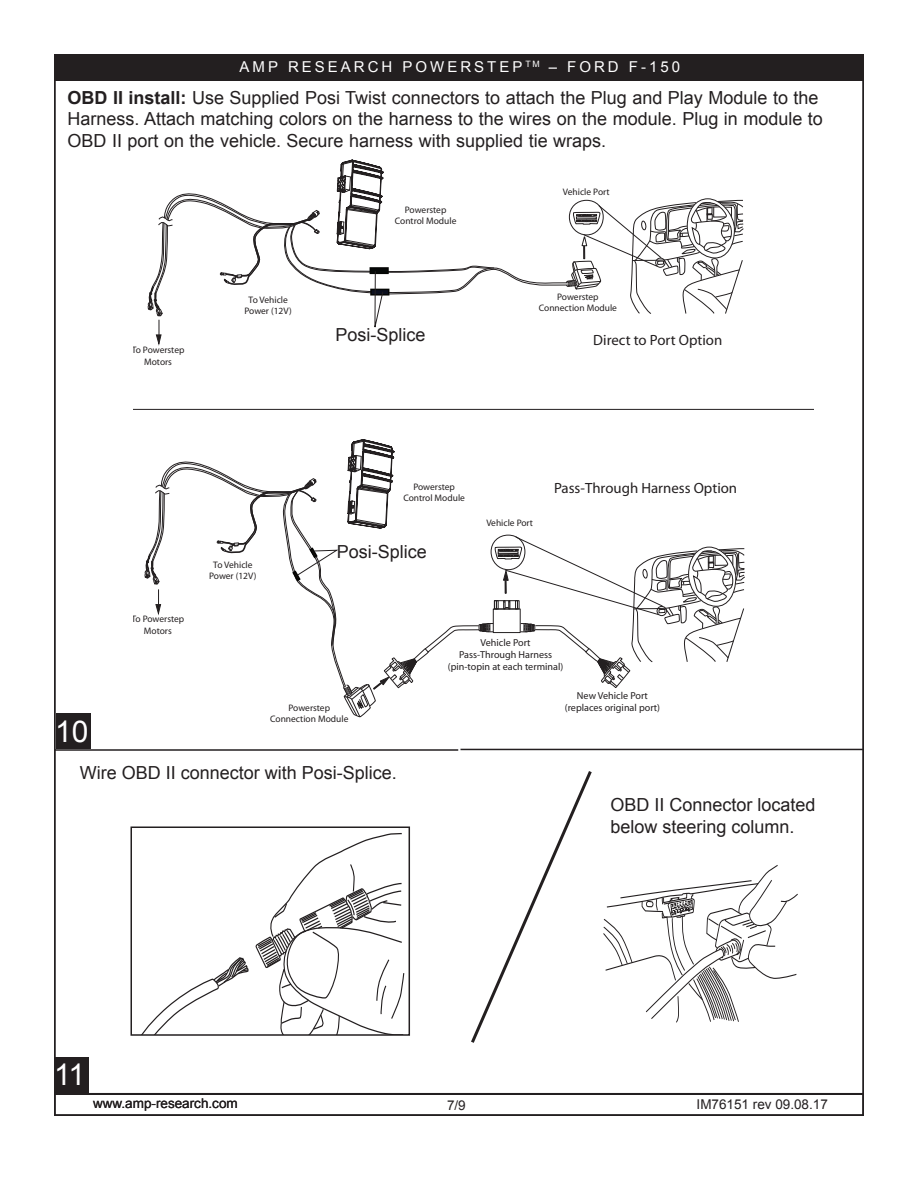
<style>
.page{position:relative;width:918px;height:1188px;background:#fff}
.page>*{position:absolute;margin:0;border:0;box-sizing:border-box;transform-origin:0 0}
.t1{font:30px "Arial";color:#fff}
.t2{font:18px/21.8px "Arial";color:#231f20}
.t3{font:15px "Arial";letter-spacing:.2em;color:#fff}
.t4{font:14.85px "Myriad";color:#231f20}
.t5{font:13.5px "Arial";color:#231f20}
.t6{font:10.2px/12.1px "Myriad";color:#231f20;text-align:center}
.t7{font:9.45px/11.4px "Myriad";color:#231f20;text-align:center}
.t8{font:9px "Myriad";color:#040503;scale:1.04 1}
.s1{font-weight:700}
</style>
<div class="page">
<div style="left:54px;top:55px;width:809px;height:26px;background:#231f20"></div>
<hr style="left:54px;top:749px;width:404px;height:2px;background:#231f20">
<div style="left:54px;top:1058px;width:35px;height:36px;background:#231f20"></div>
<div style="left:56px;top:713px;width:34px;height:36px;background:#231f20"></div>
<svg style="left:142px;top:833px;width:263px;height:200px"></svg>
<div style="left:130px;top:826px;width:280px;height:210px;border:2px solid #231f20"></div>
<svg style="left:603px;top:865px;width:195px;height:158px"></svg>
<svg style="left:471px;top:771px;width:121px;height:272px"></svg>
<hr style="left:133px;top:409px;width:680px;height:1px;background:#231f20">
<svg style="left:148px;top:148px;width:596px;height:197px"></svg>
<svg style="left:144px;top:439px;width:601px;height:279px"></svg>
<div style="left:54px;top:1094px;width:810px;height:22px;border:2px solid #231f20"></div>
<hr style="left:460px;top:749px;width:404px;height:1px;background:#231f20">
<p class="t3" style="left:240px;top:57px;width:442px">AMP RESEARCH POWERSTEP <sup>TM</sup> – FORD F-150</p>
<p class="t2" style="left:68px;top:87px;width:757px"><span class="s1">OBD II install:</span> Use Supplied Posi Twist connectors to attach the Plug and Play Module to the<br>Harness. Attach matching colors on the harness to the wires on the module. Plug in module to<br>OBD II port on the vehicle. Secure harness with supplied tie wraps.</p>
<p class="t7" style="left:132px;top:345px;width:54px">To Powerstep<br>Motors</p>
<p class="t7" style="left:244px;top:294px;width:49px">To Vehicle<br>Power (12V)</p>
<p class="t7" style="left:395px;top:204px;width:63px">Powerstep<br>Control Module</p>
<p class="t2" style="left:336px;top:324px;width:92px">Posi-Splice</p>
<p class="t8" style="left:349px;top:336px;width:41px">Powerstep</p>
<p class="t7" style="left:563px;top:187px;width:48px">Vehicle Port</p>
<p class="t7" style="left:539px;top:291px;width:80px">Powerstep<br>Connection Module</p>
<p class="t4" style="left:593px;top:333px;width:131px">Direct to Port Option</p>
<p class="t8" style="left:543px;top:303px;width:46px">Vehicle Port</p>
<h1 class="t1" style="left:55px;top:712px;width:35px">10</h1>
<h1 class="t1" style="left:72px;top:713px;width:20px">24</h1>
<p class="t7" style="left:209px;top:559px;width:49px">To Vehicle<br>Power (12V)</p>
<p class="t8" style="left:188px;top:576px;width:39px">To Vehicle</p>
<p class="t7" style="left:131px;top:614px;width:54px">To Powerstep<br>Motors</p>
<p class="t7" style="left:403px;top:481px;width:63px">Powerstep<br>Control Module</p>
<p class="t2" style="left:337px;top:541px;width:92px">Posi-Splice</p>
<p class="t7" style="left:486px;top:518px;width:48px">Vehicle Port</p>
<p class="t4" style="left:554px;top:480px;width:185px">Pass-Through Harness Option</p>
<p class="t7" style="left:270px;top:702px;width:80px">Powerstep<br>Connection Module</p>
<p class="t8" style="left:278px;top:720px;width:41px">Powerstep</p>
<p class="t6" style="left:448px;top:637px;width:117px">Vehicle Port<br>Pass-Through Harness (pin-topin at each terminal)</p>
<p class="t8" style="left:464px;top:661px;width:46px">Vehicle Port</p>
<p class="t6" style="left:565px;top:690px;width:97px">New Vehicle Port (replaces original port)</p>
<p class="t8" style="left:559px;top:708px;width:65px">New Vehicle Port</p>
<p class="t2" style="left:80px;top:762px;width:319px">Wire OBD II connector with Posi-Splice.</p>
<p class="t2" style="left:610px;top:794px;width:207px">OBD II Connector located below steering column.</p>
<h1 class="t1" style="left:54px;top:1055px;width:35px">1 61</h1>
<p class="t5" style="left:93px;top:1094px;width:146px">www.amp-research.com</p>
<p class="t5" style="left:447px;top:1096px;width:20px">7/9</p>
<p class="t5" style="left:697px;top:1095px;width:133px">IM76151 rev 09.08.17</p>
</div>
